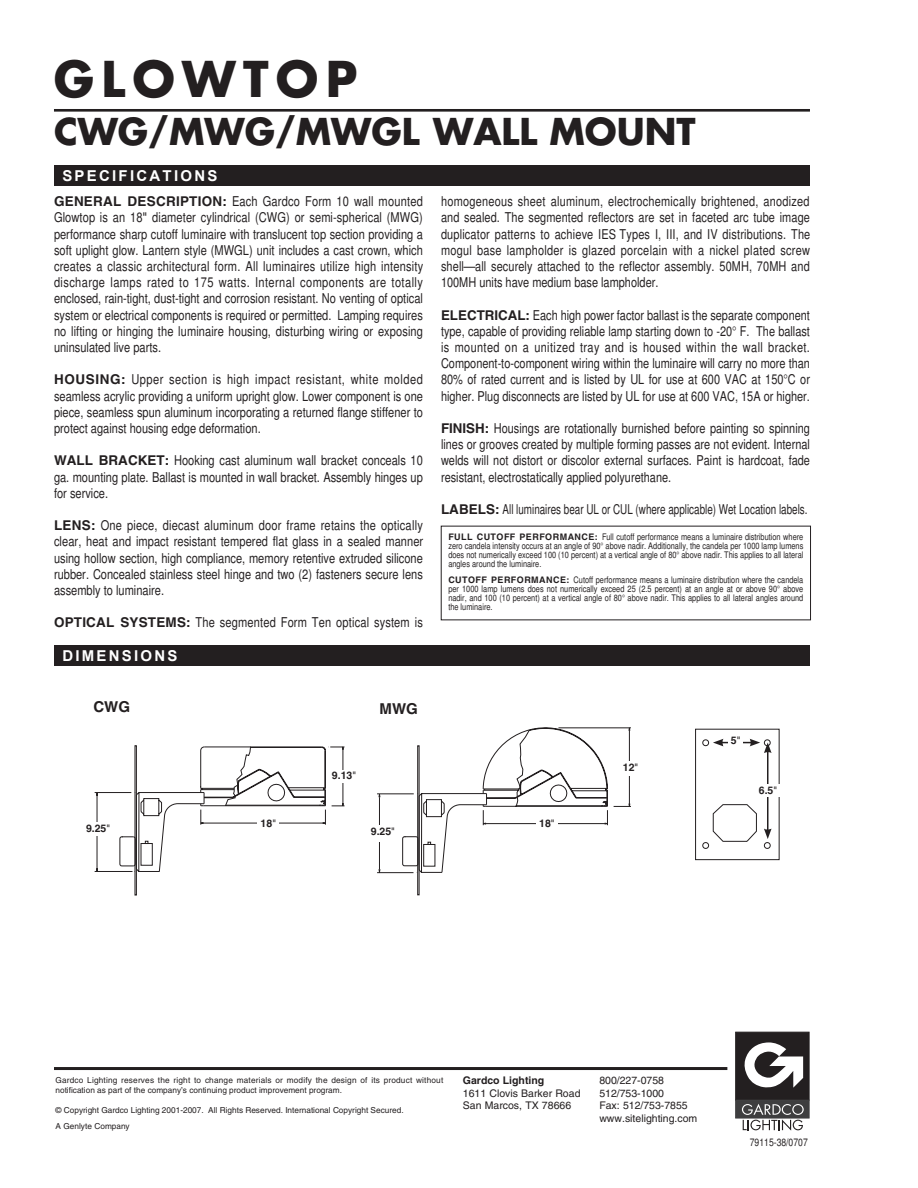
<style>
.page{position:relative;width:918px;height:1188px;background:#fff}
.page>*{position:absolute;margin:0;border:0;box-sizing:border-box;transform-origin:0 0}
.t1{font:700 48px "Futura";letter-spacing:.15em;color:#231f20}
.t2{font:700 36px "Futura";color:#231f20}
.t3{font:700 15px "Arial";letter-spacing:.15em;color:#fff}
.t4{font:700 15px "Helvetica";color:#231f20}
.t5{font:condensed 13.5px/16.2px "Helvetica";color:#231f20;text-align:justify}
.t6{font:condensed 13.5px "Helvetica";color:#231f20;scale:.89 1}
.t7{font:10.5px "Helvetica";color:#231f20}
.t8{font:700 10.5px "Helvetica";color:#231f20}
.t9{font:condensed 10.5px "Helvetica";color:#231f20}
.subhead{font:condensed 9px/9px "Helvetica";color:#231f20;text-align:justify}
.subhead-2{font:700 9px "Helvetica";letter-spacing:.05em;color:#231f20}
.t10{font:8.25px/9.9px "Helvetica";letter-spacing:.02em;color:#231f20}
.t11{font:8.25px "Helvetica";color:#231f20}
.s1{font-weight:700;font-stretch:normal}
.s2{font-stretch:normal}
.s3{font-weight:400}
</style>
<div class="page">
<hr style="left:54px;top:109px;width:756px;height:3px;background:#231f20">
<div style="left:54px;top:166px;width:756px;height:20px;background:#231f20"></div>
<div style="left:54px;top:645px;width:756px;height:20px;background:#231f20"></div>
<hr style="left:54px;top:1067px;width:673px;height:3px;background:#231f20">
<div style="left:736px;top:1032px;width:73px;height:68px;background:#231f20;border:1px solid #231f20"></div>
<div style="left:736px;top:1100px;width:73px;height:18px;background:#3e3e3f"></div>
<svg style="left:744px;top:1042px;width:59px;height:46px"></svg>
<svg style="left:742px;top:1104px;width:62px;height:27px"></svg>
<hr style="left:97px;top:834px;width:1px;height:34px;background:#231f20">
<hr style="left:95px;top:871px;width:37px;height:1px;background:#231f20">
<hr style="left:97px;top:796px;width:1px;height:31px;background:#231f20">
<hr style="left:95px;top:792px;width:36px;height:1px;background:#231f20">
<svg style="left:119px;top:745px;width:226px;height:150px"></svg>
<hr style="left:379px;top:835px;width:1px;height:34px;background:#231f20">
<hr style="left:377px;top:872px;width:36px;height:1px;background:#231f20">
<hr style="left:379px;top:797px;width:1px;height:31px;background:#231f20">
<hr style="left:377px;top:794px;width:37px;height:1px;background:#231f20">
<div style="left:417px;top:746px;width:2px;height:149px;border:1px solid #231f20"></div>
<svg style="left:402px;top:727px;width:229px;height:146px"></svg>
<div style="left:258px;top:818px;width:21px;height:14px;background:#fff"></div>
<div style="left:536px;top:818px;width:22px;height:14px;background:#fff"></div>
<div style="left:620px;top:762px;width:21px;height:14px;background:#fff"></div>
<div style="left:329px;top:770px;width:30px;height:12px;background:#fff"></div>
<div style="left:82px;top:822px;width:32px;height:14px;background:#fff"></div>
<div style="left:367px;top:825px;width:32px;height:17px;background:#fff"></div>
<svg style="left:695px;top:729px;width:85px;height:131px"></svg>
<div style="left:756px;top:784px;width:24px;height:12px;background:#fff"></div>
<div style="left:728px;top:734px;width:15px;height:20px;background:#fff"></div>
<p class="t1" style="left:54px;top:46px;width:305px">GLOWTOP</p>
<p class="t2" style="left:54px;top:107px;width:643px">CWG/MWG/MWGL WALL MOUNT</p>
<p class="t3" style="left:62px;top:166px;width:157px">SPECIFICATIONS</p>
<p class="t5" style="left:54px;top:193px;width:371px"><span class="s1">GENERAL DESCRIPTION:</span> Each Gardco Form 10 wall mounted Glowtop is an 18<span class="s2">"</span> diameter cylindrical (CWG) or semi-spherical (MWG) performance sharp cutoff luminaire with translucent top section providing a soft uplight glow. Lantern style (MWGL) unit includes a cast crown, which creates a classic architectural form. All luminaires utilize high intensity discharge lamps rated to 175 watts. Internal components are totally enclosed, rain-tight, dust-tight and corrosion resistant. No venting of optical system or electrical components is required or permitted. Lamping requires no lifting or hinging the luminaire housing, disturbing wiring or exposing uninsulated live parts.</p>
<p class="t5" style="left:54px;top:371px;width:370px"><span class="s1">HOUSING:</span> Upper section is high impact resistant, white molded seamless acrylic providing a uniform upright glow. Lower component is one piece, seamless spun aluminum incorporating a returned flange stiffener to protect against housing edge deformation.</p>
<p class="t5" style="left:54px;top:452px;width:370px"><span class="s1">WALL BRACKET:</span> Hooking cast aluminum wall bracket conceals 10 ga. mounting plate. Ballast is mounted in wall bracket. Assembly hinges up for service.</p>
<p class="t5" style="left:54px;top:517px;width:371px"><span class="s1">LENS:</span> One piece, diecast aluminum door frame retains the optically clear, heat and impact resistant tempered flat glass in a sealed manner using hollow section, high compliance, memory retentive extruded silicone rubber. Concealed stainless steel hinge and two (2) fasteners secure lens assembly to luminaire.</p>
<p class="t5" style="left:54px;top:614px;width:370px"><span class="s1">OPTICAL SYSTEMS:</span> The segmented Form Ten optical system is</p>
<p class="t3" style="left:62px;top:646px;width:117px">DIMENSIONS</p>
<p class="t4" style="left:93px;top:697px;width:38px">CWG</p>
<p class="t4" style="left:380px;top:699px;width:40px">MWG</p>
<p class="t8" style="left:332px;top:769px;width:26px">9.13<span class="s3">"</span></p>
<p class="t5" style="left:441px;top:193px;width:371px">homogeneous sheet aluminum, electrochemically brightened, anodized and sealed. The segmented reflectors are set in faceted arc tube image duplicator patterns to achieve IES Types I, III, and IV distributions. The mogul base lampholder is glazed porcelain with a nickel plated screw shell—all securely attached to the reflector assembly. 50MH, 70MH and 100MH units have medium base lampholder.</p>
<p class="t5" style="left:441px;top:307px;width:371px"><span class="s1">ELECTRICAL:</span> Each high power factor ballast is the separate component type, capable of providing reliable lamp starting down to -20° F. The ballast is mounted on a unitized tray and is housed within the wall bracket.<br>Component-to-component wiring within the luminaire will carry no more than 80% of rated current and is listed by UL for use at 600 VAC at 150°C or higher. Plug disconnects are listed by UL for use at 600 VAC, 15A or higher.</p>
<p class="t5" style="left:441px;top:420px;width:371px"><span class="s1">FINISH:</span> Housings are rotationally burnished before painting so spinning lines or grooves created by multiple forming passes are not evident. Internal welds will not distort or discolor external surfaces. Paint is hardcoat, fade resistant, electrostatically applied polyurethane.</p>
<p class="t6" style="left:441px;top:501px;width:413px"><span class="s1">LABELS:</span> All luminaires bear UL or CUL (where applicable) Wet Location labels.</p>
<p class="subhead-2" style="left:448px;top:532px;width:43px">FULL CUTOFF</p>
<p class="subhead-2" style="left:520px;top:532px;width:8px">PERFORMANCE</p>
<p class="subhead" style="left:448px;top:532px;width:357px;text-indent:147px"><span class="s1">:</span> Full cutoff performance means a luminaire distribution where zero candela intensity occurs at an angle of 90° above nadir. Additionally, the candela per 1000 lamp lumens does not numerically exceed 100 (10 percent) at a vertical angle of 80° above nadir. This applies to all lateral angles around the luminaire.</p>
<p class="subhead-2" style="left:448px;top:574px;width:15px">CUTOFF</p>
<p class="subhead-2" style="left:491px;top:574px;width:8px">PERFORMANCE</p>
<p class="subhead" style="left:448px;top:575px;width:357px;text-indent:118px"><span class="s1">:</span> Cutoff performance means a luminaire distribution where the candela per 1000 lamp lumens does not numerically exceed 25 (2.5 percent) at an angle at or above 90° above nadir, and 100 (10 percent) at a vertical angle of 80° above nadir. This applies to all lateral angles around the luminaire.</p>
<p class="t8" style="left:623px;top:761px;width:17px">12<span class="s3">"</span></p>
<p class="t8" style="left:731px;top:734px;width:11px">5<span class="s3">"</span></p>
<p class="t8" style="left:759px;top:784px;width:20px">6.5<span class="s3">"</span></p>
<p class="t8" style="left:261px;top:817px;width:17px">18<span class="s3">"</span></p>
<p class="t8" style="left:539px;top:817px;width:17px">18<span class="s3">"</span></p>
<p class="t8" style="left:86px;top:822px;width:26px">9.25<span class="s3">"</span></p>
<p class="t8" style="left:371px;top:825px;width:26px">9.25<span class="s3">"</span></p>
<p class="t10" style="left:56px;top:1075px;width:389px">Gardco Lighting reserves the right to change materials or modify the design of its product without notification as part of the company’s continuing product improvement program.</p>
<p class="t11" style="left:56px;top:1105px;width:350px">© Copyright Gardco Lighting 2001-2007. All Rights Reserved. International Copyright Secured.</p>
<p class="t11" style="left:56px;top:1121px;width:76px">A Genlyte Company</p>
<p class="t8" style="left:463px;top:1074px;width:83px">GARDCO LIGHTING</p>
<p class="t7" style="left:463px;top:1087px;width:119px">1611 Clovis Barker Road</p>
<p class="t7" style="left:463px;top:1099px;width:110px">San Marcos, TX 78666</p>
<p class="t7" style="left:599px;top:1074px;width:66px">800/227-0758</p>
<p class="t7" style="left:599px;top:1087px;width:66px">512/753-1000</p>
<p class="t7" style="left:599px;top:1099px;width:90px">Fax: 512/753-7855</p>
<p class="t7" style="left:599px;top:1112px;width:100px">www.sitelighting.com</p>
<p class="t9" style="left:750px;top:1137px;width:59px">79115-38/0707</p>
</div>
